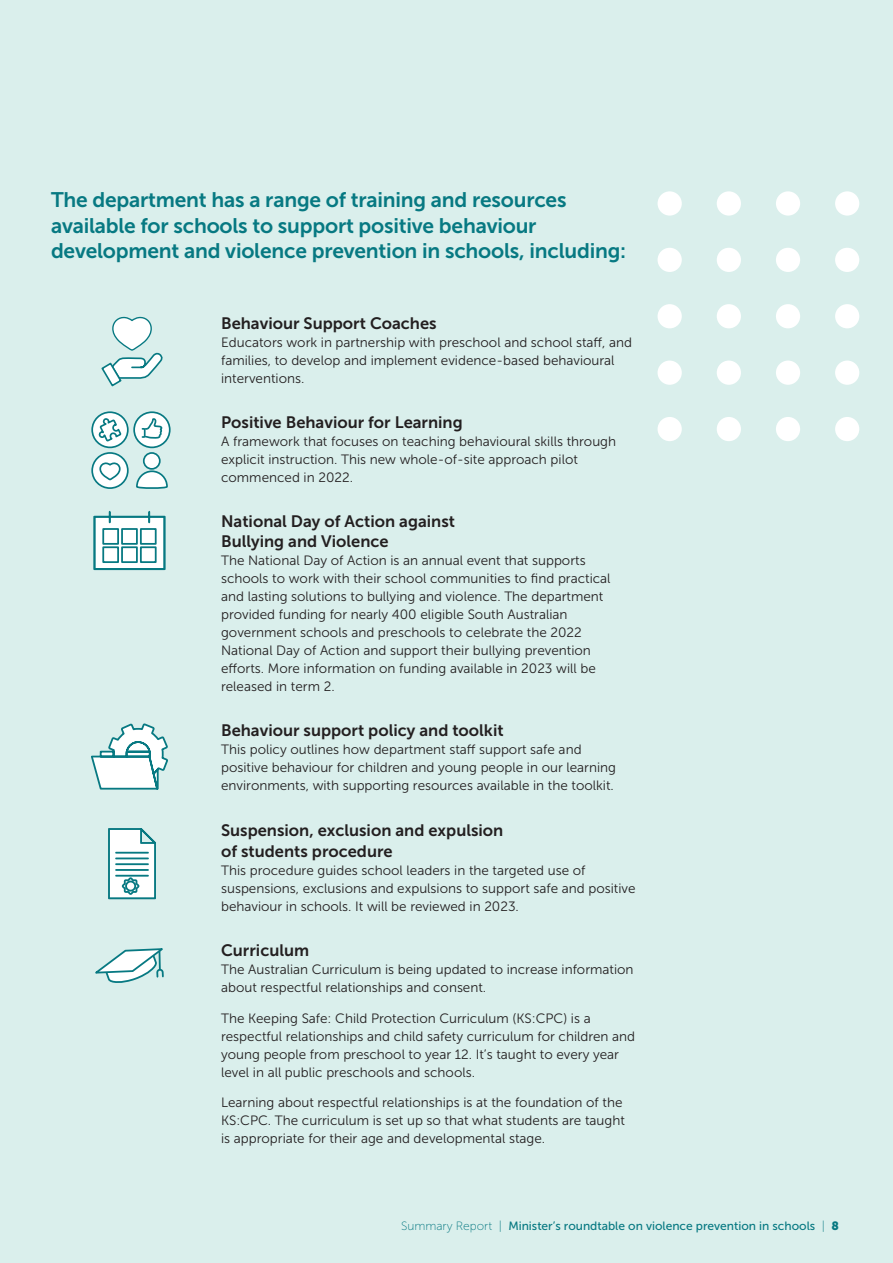
<style>
.page{position:relative;width:893px;height:1263px;background:#daefec}
.page>*{position:absolute;margin:0;border:0;box-sizing:border-box;transform-origin:0 0}
.t1{font:21px/25.5px "Museo Sans 700";letter-spacing:-.01em;color:#077982}
.t2{font:16.5px/19.8px "Museo Sans 700";color:#231f20}
.t3{font:13.5px/18px "Museo Sans 300";color:#231f20}
.t4{font:12px "Museo Sans 500";color:#077982}
.s1{font-family:"Museo Sans 100"}
.s2{font-family:"Museo Sans 900"}
</style>
<div class="page">
<div style="left:658px;top:191px;width:24px;height:25px;background:#fff;border-radius:50%"></div>
<div style="left:717px;top:191px;width:24px;height:25px;background:#fff;border-radius:50%"></div>
<div style="left:776px;top:191px;width:24px;height:25px;background:#fff;border-radius:50%"></div>
<div style="left:835px;top:191px;width:24px;height:25px;background:#fff;border-radius:50%"></div>
<div style="left:658px;top:248px;width:24px;height:24px;background:#fff;border-radius:50%"></div>
<div style="left:717px;top:248px;width:24px;height:24px;background:#fff;border-radius:50%"></div>
<div style="left:776px;top:248px;width:24px;height:24px;background:#fff;border-radius:50%"></div>
<div style="left:835px;top:248px;width:24px;height:24px;background:#fff;border-radius:50%"></div>
<div style="left:658px;top:304px;width:24px;height:24px;background:#fff;border-radius:50%"></div>
<div style="left:717px;top:304px;width:24px;height:24px;background:#fff;border-radius:50%"></div>
<div style="left:776px;top:304px;width:24px;height:24px;background:#fff;border-radius:50%"></div>
<div style="left:835px;top:304px;width:24px;height:24px;background:#fff;border-radius:50%"></div>
<div style="left:658px;top:361px;width:24px;height:24px;background:#fff;border-radius:50%"></div>
<div style="left:717px;top:361px;width:24px;height:24px;background:#fff;border-radius:50%"></div>
<div style="left:776px;top:361px;width:24px;height:24px;background:#fff;border-radius:50%"></div>
<div style="left:835px;top:361px;width:24px;height:24px;background:#fff;border-radius:50%"></div>
<div style="left:658px;top:417px;width:24px;height:24px;background:#fff;border-radius:50%"></div>
<div style="left:717px;top:417px;width:24px;height:24px;background:#fff;border-radius:50%"></div>
<div style="left:776px;top:417px;width:24px;height:24px;background:#fff;border-radius:50%"></div>
<div style="left:835px;top:417px;width:24px;height:24px;background:#fff;border-radius:50%"></div>
<svg style="left:136px;top:452px;width:32px;height:37px"></svg>
<svg style="left:92px;top:453px;width:36px;height:35px"></svg>
<div style="left:91px;top:452px;width:38px;height:37px;border:2px solid #077982;border-radius:50%"></div>
<svg style="left:92px;top:412px;width:36px;height:35px"></svg>
<div style="left:91px;top:411px;width:38px;height:37px;border:2px solid #077982;border-radius:50%"></div>
<svg style="left:134px;top:412px;width:36px;height:35px"></svg>
<div style="left:133px;top:411px;width:38px;height:37px;border:2px solid #077982;border-radius:50%"></div>
<svg style="left:98px;top:461px;width:24px;height:19px"></svg>
<svg style="left:93px;top:510px;width:73px;height:61px;background:#c2dfe0"></svg>
<div style="left:102px;top:528px;width:17px;height:17px;background:#fff;border:2px solid #077982"></div>
<div style="left:121px;top:528px;width:17px;height:17px;background:#fff;border:2px solid #077982"></div>
<div style="left:140px;top:528px;width:17px;height:17px;background:#fff;border:2px solid #077982"></div>
<div style="left:102px;top:546px;width:17px;height:17px;background:#fff;border:2px solid #077982"></div>
<div style="left:121px;top:546px;width:17px;height:17px;background:#fff;border:2px solid #077982"></div>
<div style="left:140px;top:546px;width:17px;height:17px;background:#fff;border:2px solid #077982"></div>
<svg style="left:91px;top:723px;width:77px;height:67px"></svg>
<svg style="left:97px;top:316px;width:69px;height:127px"></svg>
<svg style="left:95px;top:828px;width:69px;height:155px"></svg>
<p class="t1" style="left:51px;top:187px;width:577px">The department has a range of training and resources available for schools to support positive behaviour development and violence prevention in schools, including:</p>
<p class="t2" style="left:221px;top:313px;width:217px">Behaviour Support Coaches</p>
<p class="t3" style="left:221px;top:333px;width:412px">Educators work in partnership with preschool and school staff, and families, to develop and implement evidence-based behavioural interventions.</p>
<p class="t2" style="left:221px;top:412px;width:243px">Positive Behaviour for Learning</p>
<p class="t3" style="left:221px;top:432px;width:396px">A framework that focuses on teaching behavioural skills through explicit instruction. This new whole-of-site approach pilot commenced in 2022.</p>
<p class="t2" style="left:221px;top:512px;width:235px">National Day of Action against<br>Bullying and Violence</p>
<p class="t3" style="left:221px;top:551px;width:391px">The National Day of Action is an annual event that supports schools to work with their school communities to find practical and lasting solutions to bullying and violence. The department provided funding for nearly 400 eligible South Australian government schools and preschools to celebrate the 2022<br>National Day of Action and support their bullying prevention efforts. More information on funding available in 2023 will be released in term 2.</p>
<p class="t2" style="left:221px;top:721px;width:284px">Behaviour support policy and toolkit</p>
<p class="t3" style="left:221px;top:741px;width:396px">This policy outlines how department staff support safe and positive behaviour for children and young people in our learning environments, with supporting resources available in the toolkit.</p>
<p class="t2" style="left:221px;top:819px;width:284px;line-height:21px">Suspension, exclusion and expulsion of students procedure</p>
<p class="t3" style="left:221px;top:861px;width:416px">This procedure guides school leaders in the targeted use of suspensions, exclusions and expulsions to support safe and positive behaviour in schools. It will be reviewed in 2023.</p>
<p class="t2" style="left:221px;top:940px;width:90px">Curriculum</p>
<p class="t3" style="left:221px;top:960px;width:414px">The Australian Curriculum is being updated to increase information about respectful relationships and consent.</p>
<p class="t3" style="left:221px;top:1009px;width:416px">The Keeping Safe: Child Protection Curriculum (KS:CPC) is a respectful relationships and child safety curriculum for children and young people from preschool to year 12. It’s taught to every year level in all public preschools and schools.</p>
<p class="t3" style="left:221px;top:1094px;width:405px">Learning about respectful relationships is at the foundation of the<br>KS:CPC. The curriculum is set up so that what students are taught is appropriate for their age and developmental stage.</p>
<p class="t4" style="left:401px;top:1219px;width:439px"><span class="s1">Summary Report |</span> Minister’s roundtable on violence prevention in schools <span class="s1">|</span> <span class="s2">8</span></p>
</div>
